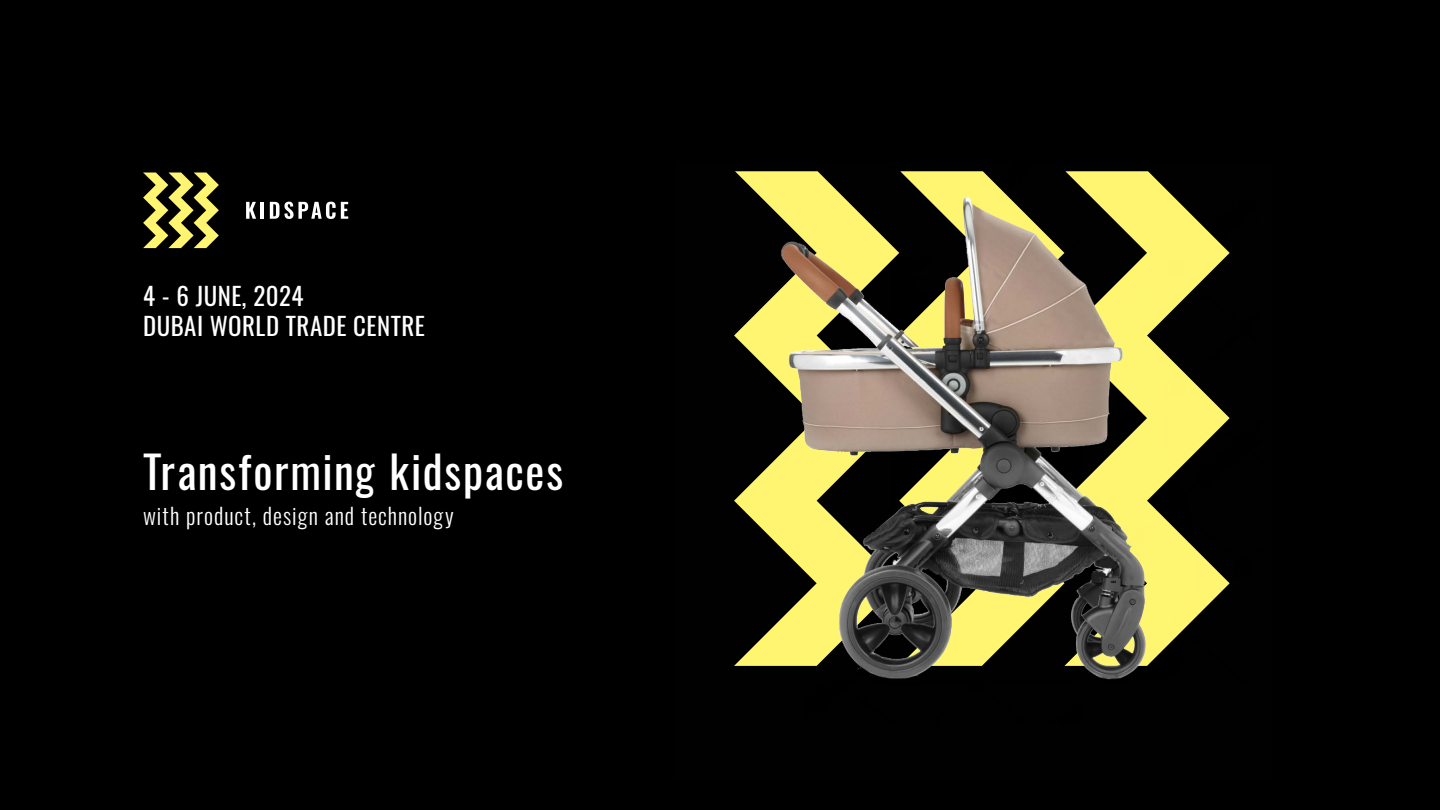
<style>
.page{position:relative;width:1440px;height:810px;background:#000}
.page>*{position:absolute;margin:0;border:0;box-sizing:border-box;transform-origin:0 0}
.t1{font:45px "Oswald";letter-spacing:.035em;color:#fff}
.t2{font:24.9px/29.8px "Oswald";letter-spacing:.02em;color:#fff}
.t3{font:300 22.5px "Oswald";letter-spacing:.045em;color:#fff}
</style>
<div class="page">
<img style="left:734px;top:171px;width:496px;height:509px">
<svg style="left:143px;top:173px;width:76px;height:75px"></svg>
<svg style="left:246px;top:202px;width:10px;height:17px"></svg>
<hr style="left:261px;top:202px;width:3px;height:17px;background:#fff">
<svg style="left:270px;top:202px;width:78px;height:17px"></svg>
<p class="t2" style="left:143px;top:279px;width:283px">4 - 6 JUNE, 2024<br>DUBAI WORLD TRADE CENTRE</p>
<h1 class="t1" style="left:143px;top:432px;width:422px">Transforming kidspaces</h1>
<p class="t3" style="left:143px;top:495px;width:312px">with product, design and technology</p>
</div>
